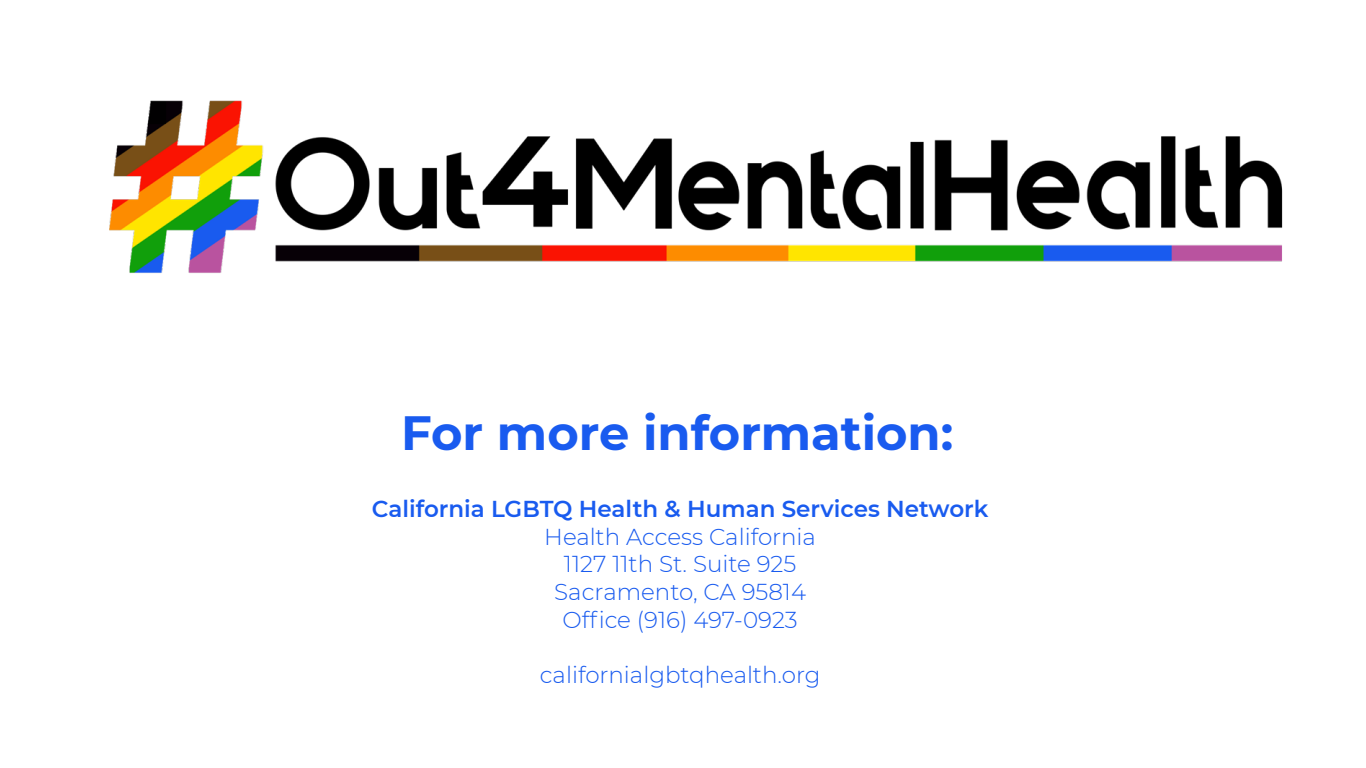
<style>
.page{position:relative;width:1366px;height:768px;background:#fff}
.page>*{position:absolute;margin:0;border:0;box-sizing:border-box;transform-origin:0 0}
.t1{font:700 48px "Montserrat";color:#195bef}
.t2{font:300 23px/27.6px "Montserrat";color:#195bef;text-align:center}
.t3{font:600 23px "Montserrat";color:#195bef}
</style>
<div class="page">
<img style="left:109px;top:100px;width:1174px;height:173px">
<h1 class="t1" style="left:401px;top:398px;width:554px">For more information:</h1>
<p class="t3" style="left:372px;top:493px;width:618px">California LGBTQ Health &amp; Human Services Network</p>
<p class="t2" style="left:544px;top:522px;width:273px">Health Access California<br>1127 11th St. Suite 925<br>Sacramento, CA 95814<br>Office (916) 497-0923</p>
<p class="t2" style="left:540px;top:660px;width:282px">californialgbtqhealth.org</p>
</div>
